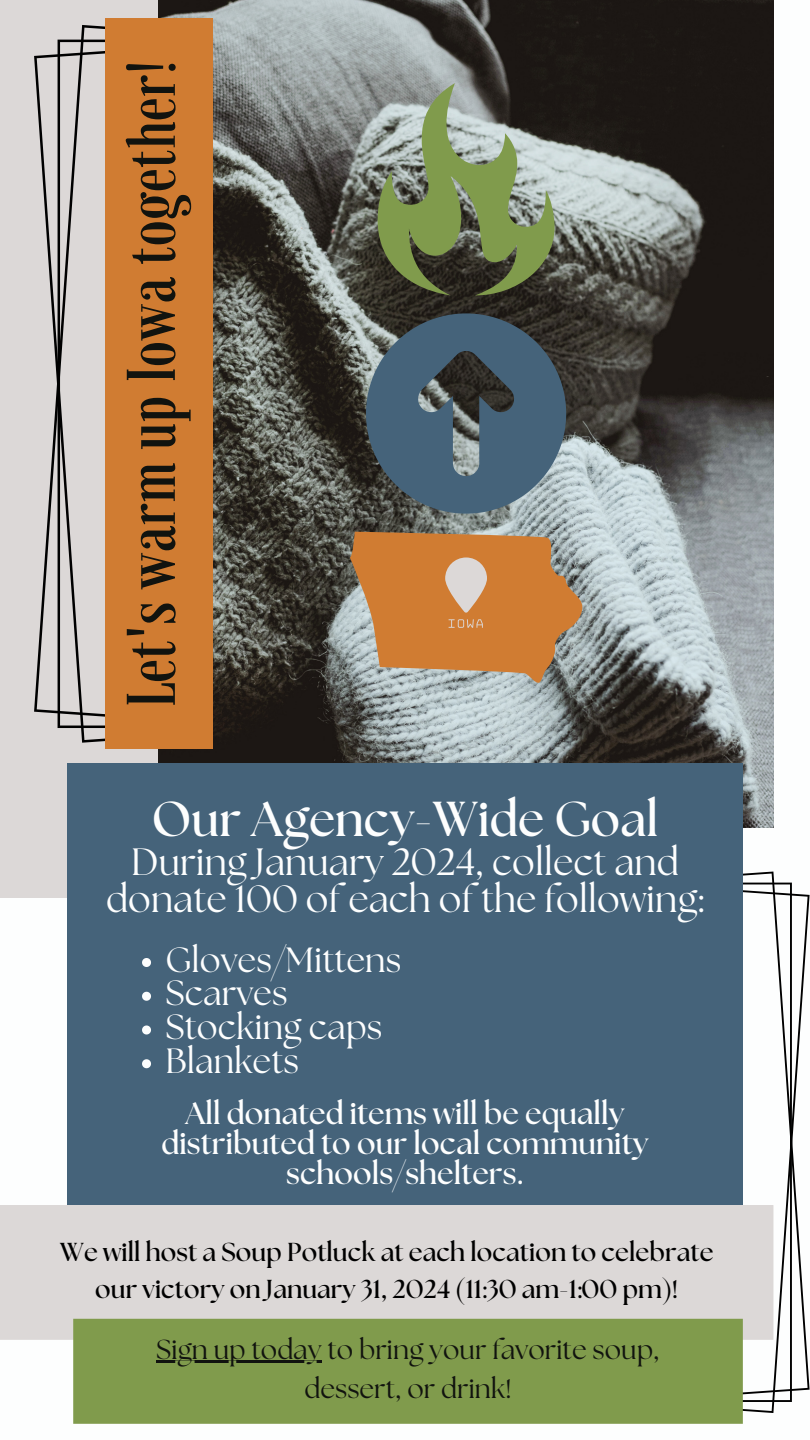
<style>
.page{position:relative;width:810px;height:1440px;background:#fff}
.page>*{position:absolute;margin:0;border:0;box-sizing:border-box;transform-origin:0 0}
.t1{font:67.3px "Granaina limpia";color:#11130f}
.t2{font:700 49px "The Seasons";color:#fdfefe}
.t3{font:38px/36.8px "The Seasons";color:#fdfefe;text-align:center}
.t4{font:35px "The Seasons";color:#fdfefe}
.t5{font:700 31px/30px "The Seasons";color:#fdfefe;text-align:center}
.t6{font:27.4px/38.2px "The Seasons";color:#11130f;text-align:center}
.t7{font:700 25.9px/36.8px "The Seasons";color:#000;text-align:center}
.s1{font-family:"Noto Sans"}
</style>
<div class="page">
<div style="left:0;top:0;width:199px;height:897px;background:#dcd8d7"></div>
<svg style="left:34px;top:25px;width:71px;height:718px"></svg>
<img style="left:159px;top:0;width:615px;height:827px">
<svg style="left:743px;top:872px;width:67px;height:541px"></svg>
<div style="left:67px;top:763px;width:676px;height:442px;background:#45637a"></div>
<svg style="left:142px;top:958px;width:9px;height:9px"></svg>
<svg style="left:142px;top:992px;width:9px;height:9px"></svg>
<svg style="left:142px;top:1026px;width:9px;height:9px"></svg>
<svg style="left:142px;top:1059px;width:9px;height:9px"></svg>
<div style="left:0;top:1205px;width:773px;height:135px;background:#dcd8d7"></div>
<div style="left:73px;top:1319px;width:670px;height:105px;background:#809b4c"></div>
<hr style="left:156px;top:1361px;width:166px;height:2px;background:#11130f">
<div style="left:105px;top:19px;width:108px;height:730px;background:#d07c32"></div>
<svg style="left:378px;top:83px;width:177px;height:212px;background:#778463"></svg>
<svg style="left:366px;top:313px;width:200px;height:201px;background:#4c616e"></svg>
<svg style="left:350px;top:532px;width:232px;height:152px;background:#c48b57"></svg>
<p class="t1" style="left:124px;top:708px;width:650px;rotate:-90deg">Let<span class="s1">'</span>s warm up Iowa together!</p>
<p class="t2" style="left:151px;top:797px;width:509px">Our Agency-Wide Goal</p>
<p class="t3" style="left:106px;top:846px;width:599px">During January 2024, collect and donate 100 of each of the following:</p>
<p class="t4" style="left:165px;top:944px;width:237px">Gloves/Mittens</p>
<p class="t4" style="left:165px;top:977px;width:124px">Scarves</p>
<p class="t4" style="left:165px;top:1011px;width:218px">Stocking caps</p>
<p class="t4" style="left:165px;top:1045px;width:135px">Blankets</p>
<p class="t5" style="left:162px;top:1099px;width:488px">All donated items will be equally distributed to our local community schools/shelters.</p>
<p class="t7" style="left:60px;top:1235px;width:655px">We will host a Soup Potluck at each location to celebrate our victory on January 31, 2024 (11:30 am-1:00 pm)!</p>
<p class="t6" style="left:156px;top:1332px;width:505px">Sign up today to bring your favorite soup, dessert, or drink!</p>
</div>
